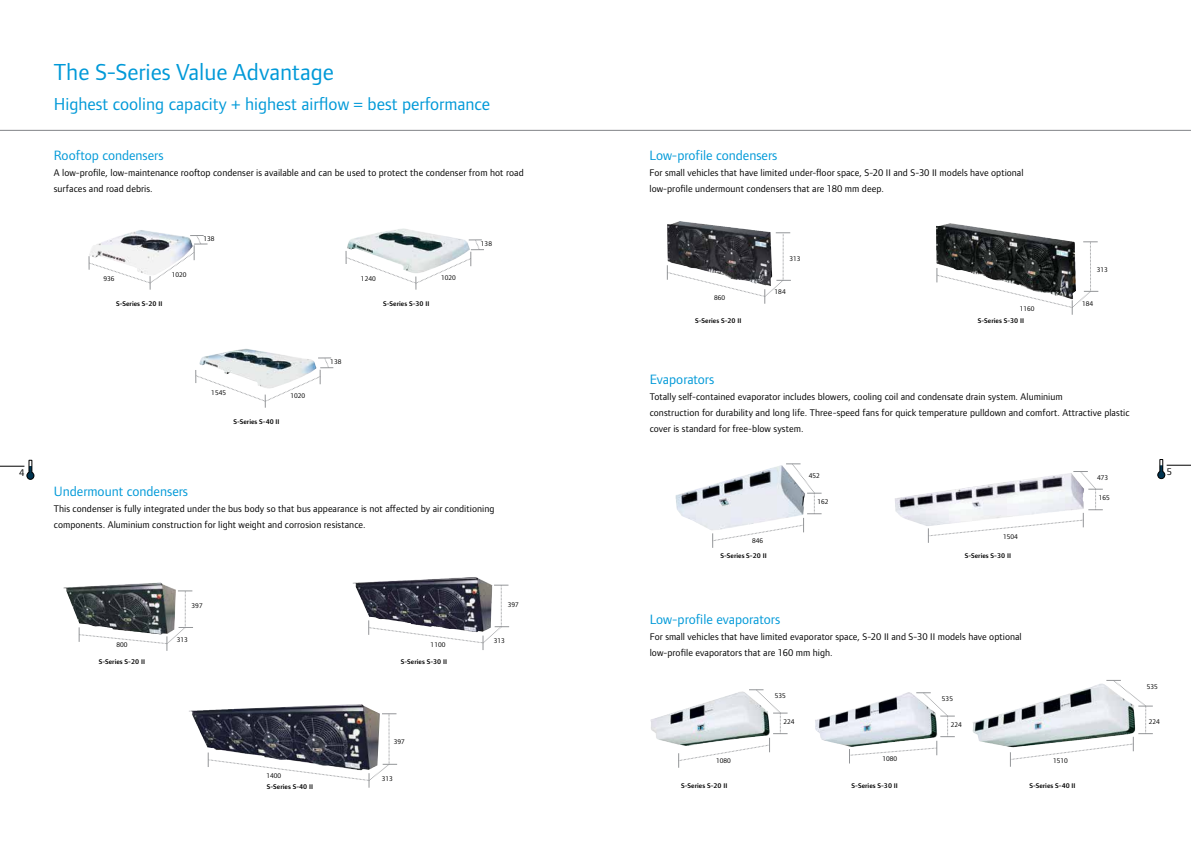
<style>
.page{position:relative;width:1191px;height:842px;background:#fff}
.page>*{position:absolute;margin:0;border:0;box-sizing:border-box;transform-origin:0 0}
.t1{font:24px "Foundry Form Sans";color:#0099d8}
.t2{font:18px "Foundry Form Sans";color:#0099d8}
.t3{font:14px "Foundry Form Sans";color:#0099d8}
.t4{font:10px/16px "Foundry Form Sans";letter-spacing:.005em;color:#000}
.t5{font:600 7px "Foundry Form Sans";color:#000}
.t6{font:7px "Foundry Form Sans";color:#000}
</style>
<div class="page">
<hr style="left:0;top:130px;width:1191px;height:1px;background:#939598">
<img style="left:63px;top:582px;width:113px;height:53px">
<img style="left:124px;top:230px;width:35px;height:5px">
<svg style="left:89px;top:235px;width:118px;height:55px"></svg>
<img style="left:350px;top:229px;width:87px;height:11px">
<img style="left:352px;top:577px;width:140px;height:37px">
<svg style="left:196px;top:358px;width:137px;height:50px"></svg>
<img style="left:199px;top:349px;width:89px;height:40px">
<svg style="left:346px;top:240px;width:138px;height:50px"></svg>
<svg style="left:79px;top:591px;width:114px;height:60px"></svg>
<svg style="left:368px;top:585px;width:141px;height:65px"></svg>
<img style="left:189px;top:704px;width:191px;height:63px">
<svg style="left:208px;top:714px;width:189px;height:74px"></svg>
<img style="left:675px;top:485px;width:37px;height:45px">
<img style="left:895px;top:493px;width:33px;height:33px">
<svg style="left:712px;top:464px;width:109px;height:84px"></svg>
<svg style="left:928px;top:471px;width:174px;height:72px"></svg>
<img style="left:972px;top:711px;width:38px;height:36px">
<img style="left:815px;top:710px;width:34px;height:37px">
<img style="left:650px;top:711px;width:28px;height:34px">
<svg style="left:678px;top:690px;width:109px;height:78px"></svg>
<svg style="left:849px;top:693px;width:105px;height:70px"></svg>
<svg style="left:1010px;top:680px;width:142px;height:87px"></svg>
<img style="left:667px;top:221px;width:104px;height:12px">
<svg style="left:667px;top:233px;width:124px;height:71px"></svg>
<img style="left:936px;top:224px;width:138px;height:18px">
<svg style="left:936px;top:242px;width:162px;height:73px"></svg>
<svg style="left:0;top:460px;width:34px;height:20px"></svg>
<svg style="left:1157px;top:459px;width:34px;height:20px"></svg>
<h1 class="t1" style="left:54px;top:58px;width:281px">The S-Series Value Advantage</h1>
<h2 class="t2" style="left:54px;top:94px;width:438px">Highest cooling capacity + highest airflow = best performance</h2>
<h3 class="t3" style="left:54px;top:147px;width:111px">Rooftop condensers</h3>
<p class="t4" style="left:54px;top:165px;width:471px">A low-profile, low-maintenance rooftop condenser is available and can be used to protect the condenser from hot road surfaces and road debris.</p>
<p class="t6" style="left:103px;top:275px;width:13px">936</p>
<p class="t5" style="left:116px;top:299px;width:48px">S-Series S-20 II</p>
<p class="t6" style="left:172px;top:270px;width:16px">1020</p>
<p class="t6" style="left:204px;top:234px;width:13px">138</p>
<p class="t6" style="left:211px;top:388px;width:16px">1545</p>
<p class="t5" style="left:233px;top:417px;width:48px">S-Series S-40 II</p>
<p class="t6" style="left:290px;top:391px;width:16px">1020</p>
<p class="t6" style="left:361px;top:274px;width:16px">1240</p>
<p class="t5" style="left:383px;top:299px;width:48px">S-Series S-30 II</p>
<p class="t6" style="left:441px;top:273px;width:16px">1020</p>
<p class="t6" style="left:330px;top:358px;width:13px">138</p>
<p class="t6" style="left:481px;top:240px;width:13px">138</p>
<h3 class="t3" style="left:649px;top:147px;width:129px">Low-profile condensers</h3>
<p class="t4" style="left:649px;top:165px;width:375px">For small vehicles that have limited under-floor space, S-20 II and S-30 II models have optional low-profile undermount condensers that are 180 mm deep.</p>
<p class="t6" style="left:714px;top:294px;width:13px">860</p>
<p class="t6" style="left:789px;top:254px;width:13px">313</p>
<p class="t6" style="left:774px;top:288px;width:13px">184</p>
<p class="t6" style="left:1019px;top:305px;width:16px">1160</p>
<p class="t5" style="left:695px;top:316px;width:48px">S-Series S-20 II</p>
<p class="t5" style="left:978px;top:316px;width:48px">S-Series S-30 II</p>
<p class="t6" style="left:1097px;top:265px;width:13px">313</p>
<p class="t6" style="left:1082px;top:299px;width:13px">184</p>
<h3 class="t3" style="left:650px;top:371px;width:66px">Evaporators</h3>
<p class="t4" style="left:650px;top:389px;width:481px">Totally self-contained evaporator includes blowers, cooling coil and condensate drain system. Aluminium<br>construction for durability and long life. Three-speed fans for quick temperature pulldown and comfort. Attractive plastic cover is standard for free-blow system.</p>
<p class="t4" style="left:19px;top:464px;width:7px">4</p>
<p class="t4" style="left:1166px;top:464px;width:7px">5</p>
<p class="t6" style="left:808px;top:471px;width:13px">452</p>
<p class="t6" style="left:1097px;top:473px;width:13px">473</p>
<h3 class="t3" style="left:54px;top:483px;width:136px">Undermount condensers</h3>
<p class="t4" style="left:54px;top:501px;width:442px">This condenser is fully integrated under the bus body so that bus appearance is not affected by air conditioning components. Aluminium construction for light weight and corrosion resistance.</p>
<p class="t6" style="left:192px;top:601px;width:13px">397</p>
<p class="t6" style="left:508px;top:600px;width:13px">397</p>
<p class="t6" style="left:177px;top:635px;width:13px">313</p>
<p class="t6" style="left:494px;top:636px;width:13px">313</p>
<p class="t6" style="left:116px;top:641px;width:13px">800</p>
<p class="t6" style="left:430px;top:640px;width:16px">1100</p>
<p class="t5" style="left:99px;top:657px;width:48px">S-Series S-20 II</p>
<p class="t5" style="left:401px;top:657px;width:48px">S-Series S-30 II</p>
<p class="t6" style="left:266px;top:772px;width:16px">1400</p>
<p class="t5" style="left:267px;top:782px;width:48px">S-Series S-40 II</p>
<p class="t6" style="left:394px;top:738px;width:13px">397</p>
<p class="t6" style="left:382px;top:775px;width:13px">313</p>
<p class="t6" style="left:752px;top:536px;width:13px">846</p>
<p class="t6" style="left:817px;top:498px;width:13px">162</p>
<p class="t6" style="left:1003px;top:532px;width:16px">1504</p>
<p class="t5" style="left:720px;top:552px;width:48px">S-Series S-20 II</p>
<p class="t5" style="left:964px;top:552px;width:48px">S-Series S-30 II</p>
<h3 class="t3" style="left:650px;top:611px;width:132px">Low-profile evaporators</h3>
<p class="t4" style="left:650px;top:629px;width:373px">For small vehicles that have limited evaporator space, S-20 II and S-30 II models have optional low-profile evaporators that are 160 mm high.</p>
<p class="t6" style="left:774px;top:691px;width:13px">535</p>
<p class="t6" style="left:783px;top:718px;width:13px">224</p>
<p class="t6" style="left:942px;top:694px;width:13px">535</p>
<p class="t6" style="left:950px;top:721px;width:13px">224</p>
<p class="t6" style="left:716px;top:756px;width:16px">1080</p>
<p class="t6" style="left:882px;top:754px;width:16px">1080</p>
<p class="t6" style="left:1053px;top:756px;width:16px">1510</p>
<p class="t5" style="left:681px;top:781px;width:48px">S-Series S-20 II</p>
<p class="t5" style="left:851px;top:781px;width:48px">S-Series S-30 II</p>
<p class="t5" style="left:1029px;top:781px;width:48px">S-Series S-40 II</p>
<p class="t6" style="left:1098px;top:494px;width:13px">165</p>
<p class="t6" style="left:1146px;top:683px;width:13px">535</p>
<p class="t6" style="left:1148px;top:718px;width:13px">224</p>
</div>
